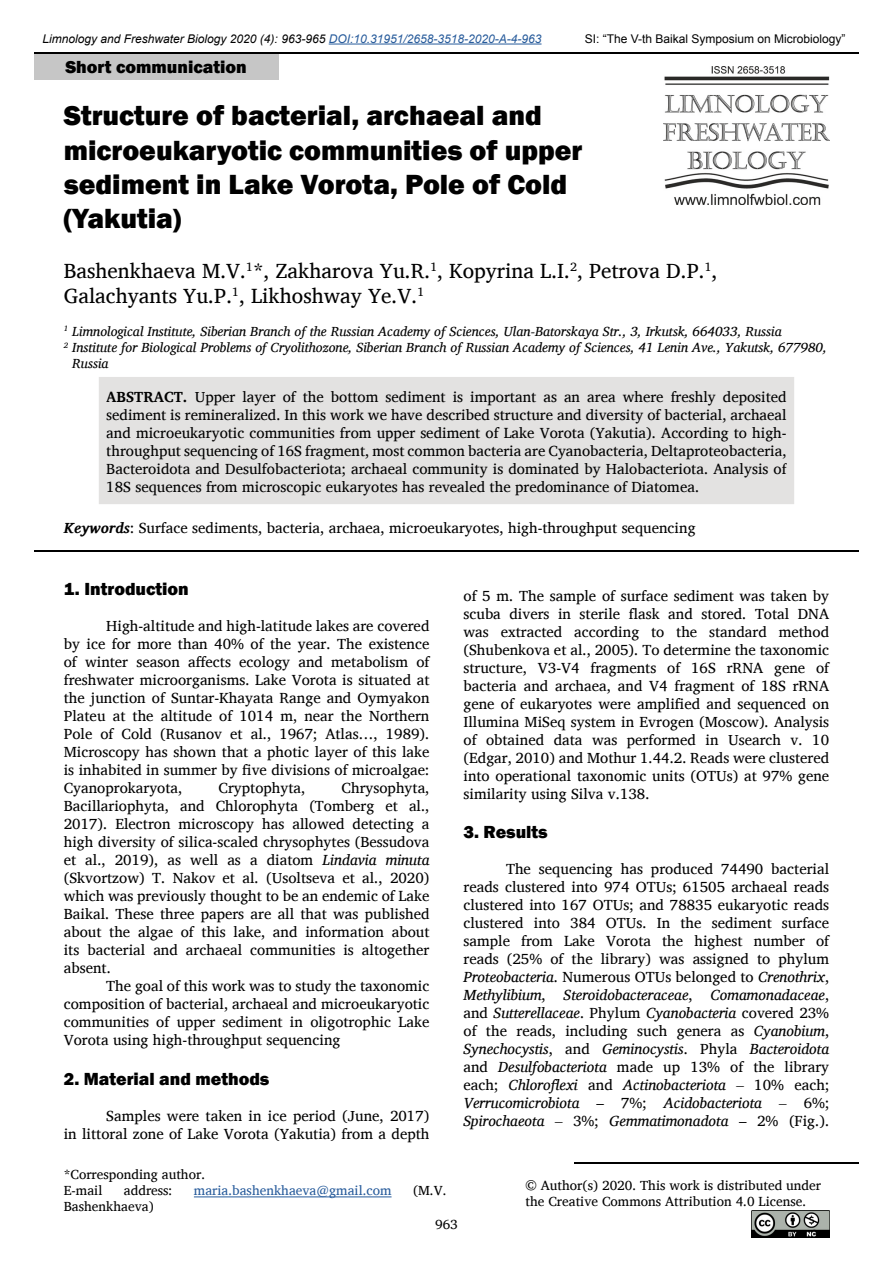
<style>
.page{position:relative;width:893px;height:1263px;background:#fff}
.page>*{position:absolute;margin:0;border:0;box-sizing:border-box;transform-origin:0 0}
.header_article{font:800 28.5px/34.2px "Franklin Gothic";color:#000}
.Autors{font:21px/25.2px "Charis SIL";color:#000}
.t1{font:800 18px "Franklin Gothic";color:#000}
.body_regular{font:15px/18px "Charis SIL";color:#000;text-align:justify}
.Instituts{font:italic 13.5px/16.2px "Charis SIL";color:#000}
.small_regular{font:13.5px "Charis SIL";color:#000}
.small_regular-2{font:13.5px "Charis SIL";color:#275b9b}
.t2{font:italic 12px "Arial";color:#000}
.t3{font:12px "Arial";color:#000}
.s1{color:#275b9b}
.s2{font-weight:700}
.s3{font-weight:700;font-style:italic}
.s4{font-style:italic}
</style>
<div class="page">
<hr style="left:34px;top:52px;width:825px;height:2px;background:#000">
<hr style="left:329px;top:44px;width:213px;height:1px;background:#275b9b">
<img style="left:663px;top:67px;width:166px;height:138px">
<div style="left:34px;top:54px;width:244px;height:26px;background:#c6c6c6"></div>
<img style="left:751px;top:1210px;width:78px;height:27px">
<hr style="left:574px;top:1162px;width:285px;height:1px;background:#000">
<hr style="left:194px;top:1196px;width:198px;height:1px;background:#275b9b">
<div style="left:99px;top:377px;width:695px;height:127px;background:#e3e2e1"></div>
<hr style="left:34px;top:551px;width:825px;height:1px;background:#000">
<p class="t2" style="left:43px;top:31px;width:500px">Limnology and Freshwater Biology 2020 (4): 963-965 <span class="s1">DOI:10.31951/2658-3518-2020-A-4-963</span></p>
<p class="t1" style="left:65px;top:55px;width:183px">Short communication</p>
<p class="t3" style="left:585px;top:31px;width:262px">SI: “The V-th Baikal Symposium on Microbiology”</p>
<p class="header_article" style="left:64px;top:99px;width:520px">Structure of bacterial, archaeal and microeukaryotic communities of upper sediment in Lake Vorota, Pole of Cold (Yakutia)</p>
<p class="Autors" style="left:64px;top:258px;width:655px">Bashenkhaeva M.V.<sup>1</sup>*, Zakharova Yu.R.<sup>1</sup>, Kopyrina L.I.<sup>2</sup>, Petrova D.P.<sup>1</sup>,<br>Galachyants Yu.P.<sup>1</sup>, Likhoshway Ye.V.<sup>1</sup></p>
<p class="Instituts" style="left:64px;top:323px;width:719px"><sup>1</sup> Limnological Institute, Siberian Branch of the Russian Academy of Sciences, Ulan-Batorskaya Str., 3, Irkutsk, 664033, Russia</p>
<p class="Instituts" style="left:72px;top:339px;width:756px;text-indent:-9px"><sup>2</sup> Institute for Biological Problems of Cryolithozone, Siberian Branch of Russian Academy of Sciences, 41 Lenin Ave., Yakutsk, 677980,<br>Russia</p>
<p class="body_regular" style="left:106px;top:388px;width:682px"><span class="s2">ABSTRACT.</span> Upper layer of the bottom sediment is important as an area where freshly deposited sediment is remineralized. In this work we have described structure and diversity of bacterial, archaeal and microeukaryotic communities from upper sediment of Lake Vorota (Yakutia). According to high&shy;throughput sequencing of 16S fragment, most common bacteria are Cyanobacteria, Deltaproteobacteria, Bacteroidota and Desulfobacteriota; archaeal community is dominated by Halobacteriota. Analysis of 18S sequences from microscopic eukaryotes has revealed the predominance of Diatomea.</p>
<p class="body_regular" style="left:64px;top:518px;width:633px"><span class="s3">Keywords</span>: Surface sediments, bacteria, archaea, microeukaryotes, high-throughput sequencing</p>
<p class="t1" style="left:64px;top:577px;width:127px">1. Introduction</p>
<p class="body_regular" style="left:64px;top:617px;width:367px;text-indent:43px">High-altitude and high-latitude lakes are covered by ice for more than 40% of the year. The existence of winter season affects ecology and metabolism of freshwater microorganisms. Lake Vorota is situated at the junction of Suntar-Khayata Range and Oymyakon Plateu at the altitude of 1014 m, near the Northern Pole of Cold (Rusanov et al., 1967; Atlas…, 1989).<br>Microscopy has shown that a photic layer of this lake is inhabited in summer by five divisions of microalgae:<br>Cyanoprokaryota,</p>
<p class="body_regular" style="left:64px;top:779px;width:367px;text-indent:278px">Chrysophyta, Bacillariophyta, and Chlorophyta (Tomberg et al., 2017). Electron microscopy has allowed detecting a high diversity of silica-scaled chrysophytes (Bessudova et al., 2019), as well as a diatom <span class="s4">Lindavia minuta </span>(Skvortzow) T. Nakov et al. (Usoltseva et al., 2020) which was previously thought to be an endemic of Lake Baikal. These three papers are all that was published about the algae of this lake, and information about its bacterial and archaeal communities is altogether absent.</p>
<p class="body_regular" style="left:64px;top:977px;width:367px;text-indent:43px">The goal of this work was to study the taxonomic composition of bacterial, archaeal and microeukaryotic communities of upper sediment in oligotrophic Lake Vorota using high-throughput sequencing</p>
<p class="t1" style="left:64px;top:1067px;width:207px">2. Material and methods</p>
<p class="body_regular" style="left:64px;top:1107px;width:367px;text-align:right">Samples were taken in ice period (June, 2017)<br>in littoral zone of Lake Vorota (Yakutia) from a depth</p>
<p class="body_regular" style="left:219px;top:779px;width:88px">Cryptophyta,</p>
<p class="small_regular" style="left:64px;top:1166px;width:143px">*Corresponding author.</p>
<p class="small_regular" style="left:64px;top:1182px;width:40px">E-mail</p>
<p class="small_regular" style="left:124px;top:1182px;width:50px">address:</p>
<p class="small_regular-2" style="left:194px;top:1182px;width:199px">maria.bashenkhaeva@gmail.com</p>
<p class="small_regular" style="left:413px;top:1182px;width:35px">(M.V.</p>
<p class="small_regular" style="left:64px;top:1198px;width:91px">Bashenkhaeva)</p>
<p class="body_regular" style="left:463px;top:586px;width:367px">of 5 m. The sample of surface sediment was taken by scuba divers in sterile flask and stored. Total DNA was extracted according to the standard method (Shubenkova et al., 2005). To determine the taxonomic structure, V3-V4 fragments of 16S rRNA gene of bacteria and archaea, and V4 fragment of 18S rRNA gene of eukaryotes were amplified and sequenced on Illumina MiSeq system in Evrogen (Moscow). Analysis of obtained data was performed in Usearch v. 10 (Edgar, 2010) and Mothur 1.44.2. Reads were clustered into operational taxonomic units (OTUs) at 97% gene similarity using Silva v.138.</p>
<p class="t1" style="left:463px;top:820px;width:86px">3. Results</p>
<p class="body_regular" style="left:463px;top:860px;width:367px;text-indent:43px">The sequencing has produced 74490 bacterial reads clustered into 974 OTUs; 61505 archaeal reads clustered into 167 OTUs; and 78835 eukaryotic reads clustered into 384 OTUs. In the sediment surface sample from Lake Vorota the highest number of reads (25% of the library) was assigned to phylum <span class="s4">Proteobacteria</span>. Numerous OTUs belonged to <span class="s4">Crenothrix</span>, <span class="s4">Methylibium</span>, <span class="s4">Steroidobacteraceae</span>, <span class="s4">Comamonadaceae</span>, and <span class="s4">Sutterellaceae</span>. Phylum <span class="s4">Cyanobacteria</span> covered 23% of the reads, including such genera as <span class="s4">Cyanobium</span>, <span class="s4">Synechocystis</span>, and <span class="s4">Geminocystis</span>. Phyla <span class="s4">Bacteroidota </span>and <span class="s4">Desulfobacteriota</span> made up 13% of the library each; <span class="s4">Chloroflexi</span> and <span class="s4">Actinobacteriota –</span> 10% each; <span class="s4">Verrucomicrobiota</span> – 7%; <span class="s4">Acidobacteriota –</span> 6%; <span class="s4">Spirochaeota –</span> 3%; <span class="s4">Gemmatimonadota</span> – 2% (Fig.).</p>
<p class="small_regular" style="left:526px;top:1177px;width:297px">© Author(s) 2020. This work is distributed under</p>
<p class="small_regular" style="left:526px;top:1193px;width:282px">the Creative Commons Attribution 4.0 License.</p>
<p class="small_regular" style="left:435px;top:1216px;width:24px">963</p>
</div>
